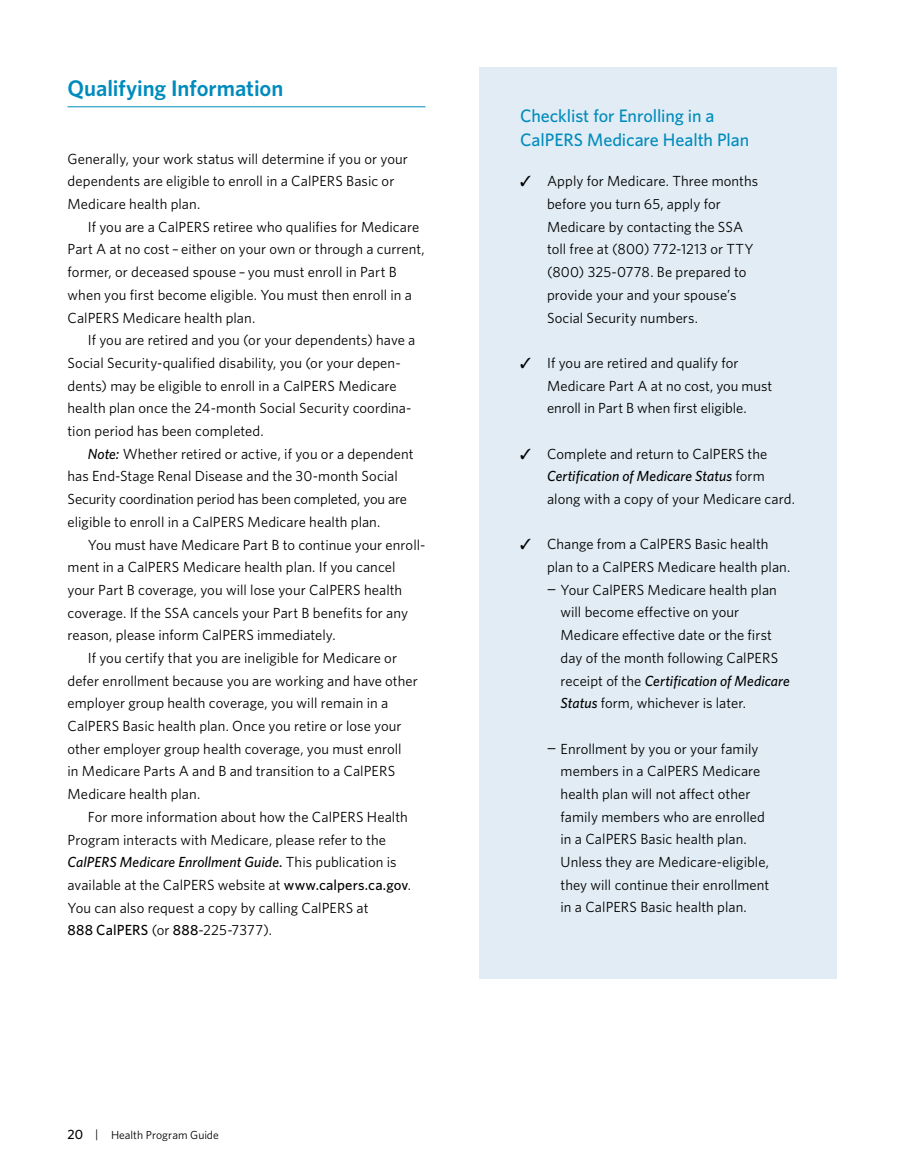
<style>
.page{position:relative;width:905px;height:1175px;background:#fff}
.page>*{position:absolute;margin:0;border:0;box-sizing:border-box;transform-origin:0 0}
.t1{font:600 22.5px "Whitney";letter-spacing:-.005em;color:#008bbd}
.t2{font:500 18px "Whitney";letter-spacing:-.005em;color:#008bbd}
.t3{font:14.7px "Whitney";letter-spacing:.005em;color:#000}
.t4{font:italic 500 14.7px "Whitney";letter-spacing:.005em;color:#000}
.t5{font:11.7px "Whitney";letter-spacing:.005em;color:#000}
.s1{font-weight:500;font-style:italic}
.s2{font-weight:400;font-style:normal}
.s3{font-family:"Franklin Gothic";font-size:15px}
.s4{font-weight:500}
.s5{font-weight:500;font-size:13.5px}
.s6{font-size:12px}
</style>
<div class="page">
<div style="left:479px;top:68px;width:358px;height:911px;background:#e1ecf4"></div>
<hr style="left:68px;top:106px;width:357px;height:1px;background:#008bbd">
<h3 class="t1" style="left:68px;top:73px;width:217px">Qualifying Information</h3>
<p class="t2" style="left:520px;top:104px;width:196px">Checklist for Enrolling in a</p>
<p class="t2" style="left:520px;top:128px;width:231px">CalPERS Medicare Health Plan</p>
<p class="t3" style="left:68px;top:149px;width:342px">Generally, your work status will determine if you or your</p>
<p class="t3" style="left:68px;top:171px;width:328px">dependents are eligible to enroll in a CalPERS Basic or</p>
<p class="t3" style="left:547px;top:171px;width:213px">Apply for Medicare. Three months</p>
<p class="t3" style="left:68px;top:194px;width:134px">Medicare health plan.</p>
<p class="t3" style="left:547px;top:194px;width:175px">before you turn 65, apply for</p>
<p class="t3" style="left:88px;top:217px;width:333px">If you are a CalPERS retiree who qualifies for Medicare</p>
<p class="t3" style="left:547px;top:217px;width:197px">Medicare by contacting the SSA</p>
<p class="t3" style="left:68px;top:240px;width:359px">Part A at no cost – either on your own or through a current,</p>
<p class="t3" style="left:547px;top:239px;width:208px">toll free at (800) 772-1213 or TTY</p>
<p class="t3" style="left:68px;top:262px;width:331px">former, or deceased spouse – you must enroll in Part B</p>
<p class="t3" style="left:547px;top:262px;width:201px">(800) 325-0778. Be prepared to</p>
<p class="t3" style="left:68px;top:285px;width:346px">when you first become eligible. You must then enroll in a</p>
<p class="t3" style="left:547px;top:285px;width:191px">provide your and your spouse’s</p>
<p class="t3" style="left:68px;top:308px;width:189px">CalPERS Medicare health plan.</p>
<p class="t3" style="left:547px;top:308px;width:152px">Social Security numbers.</p>
<p class="t3" style="left:88px;top:330px;width:329px">If you are retired and you (or your dependents) have a</p>
<p class="t3" style="left:68px;top:353px;width:335px">Social Security-qualified disability, you (or your depen-</p>
<p class="t3" style="left:547px;top:353px;width:193px">If you are retired and qualify for</p>
<p class="t3" style="left:68px;top:376px;width:331px">dents) may be eligible to enroll in a CalPERS Medicare</p>
<p class="t3" style="left:547px;top:376px;width:227px">Medicare Part A at no cost, you must</p>
<p class="t3" style="left:68px;top:398px;width:345px">health plan once the 24-month Social Security coordina-</p>
<p class="t3" style="left:547px;top:398px;width:201px">enroll in Part B when first eligible.</p>
<p class="t3" style="left:68px;top:421px;width:198px">tion period has been completed.</p>
<p class="t3" style="left:88px;top:444px;width:327px"><span class="s1">Note:</span> Whether retired or active, if you or a dependent</p>
<p class="t3" style="left:547px;top:444px;width:222px">Complete and return to CalPERS the</p>
<p class="t3" style="left:68px;top:466px;width:332px">has End-Stage Renal Disease and the 30-month Social</p>
<p class="t4" style="left:547px;top:466px;width:219px">Certification of Medicare Status <span class="s2">form</span></p>
<p class="t3" style="left:68px;top:489px;width:341px">Security coordination period has been completed, you are</p>
<p class="t3" style="left:547px;top:489px;width:249px">along with a copy of your Medicare card.</p>
<p class="t3" style="left:68px;top:512px;width:314px">eligible to enroll in a CalPERS Medicare health plan.</p>
<p class="t3" style="left:88px;top:534px;width:339px">You must have Medicare Part B to continue your enroll-</p>
<p class="t3" style="left:547px;top:534px;width:223px">Change from a CalPERS Basic health</p>
<p class="t3" style="left:68px;top:557px;width:329px">ment in a CalPERS Medicare health plan. If you cancel</p>
<p class="t3" style="left:547px;top:557px;width:245px">plan to a CalPERS Medicare health plan.</p>
<p class="t3" style="left:68px;top:580px;width:336px">your Part B coverage, you will lose your CalPERS health</p>
<p class="t3" style="left:547px;top:580px;width:231px"><span class="s3">−</span> Your CalPERS Medicare health plan</p>
<p class="t3" style="left:68px;top:602px;width:342px">coverage. If the SSA cancels your Part B benefits for any</p>
<p class="t3" style="left:560px;top:602px;width:180px">will become effective on your</p>
<p class="t3" style="left:68px;top:625px;width:269px">reason, please inform CalPERS immediately.</p>
<p class="t3" style="left:560px;top:625px;width:213px">Medicare effective date or the first</p>
<p class="t3" style="left:88px;top:648px;width:311px">If you certify that you are ineligible for Medicare or</p>
<p class="t3" style="left:560px;top:648px;width:219px">day of the month following CalPERS</p>
<p class="t3" style="left:68px;top:670px;width:352px">defer enrollment because you are working and have other</p>
<p class="t4" style="left:560px;top:670px;width:231px"><span class="s2">receipt of the</span> Certification of Medicare</p>
<p class="t3" style="left:68px;top:693px;width:322px">employer group health coverage, you will remain in a</p>
<p class="t3" style="left:560px;top:693px;width:187px"><span class="s1">Status</span> form, whichever is later.</p>
<p class="t3" style="left:68px;top:716px;width:335px">CalPERS Basic health plan. Once you retire or lose your</p>
<p class="t3" style="left:68px;top:739px;width:335px">other employer group health coverage, you must enroll</p>
<p class="t3" style="left:547px;top:738px;width:213px"><span class="s3">−</span> Enrollment by you or your family</p>
<p class="t3" style="left:68px;top:761px;width:329px">in Medicare Parts A and B and transition to a CalPERS</p>
<p class="t3" style="left:560px;top:761px;width:201px">members in a CalPERS Medicare</p>
<p class="t3" style="left:68px;top:784px;width:134px">Medicare health plan.</p>
<p class="t3" style="left:560px;top:784px;width:191px">health plan will not affect other</p>
<p class="t3" style="left:88px;top:807px;width:321px">For more information about how the CalPERS Health</p>
<p class="t3" style="left:560px;top:806px;width:206px">family members who are enrolled</p>
<p class="t3" style="left:68px;top:829px;width:320px">Program interacts with Medicare, please refer to the</p>
<p class="t3" style="left:560px;top:829px;width:188px">in a CalPERS Basic health plan.</p>
<p class="t4" style="left:68px;top:852px;width:330px">CalPERS Medicare Enrollment Guide. <span class="s2">This publication is</span></p>
<p class="t3" style="left:560px;top:852px;width:210px">Unless they are Medicare-eligible,</p>
<p class="t3" style="left:68px;top:875px;width:345px">available at the CalPERS website at <span class="s4">www.calpers.ca.gov</span>.</p>
<p class="t3" style="left:560px;top:875px;width:210px">they will continue their enrollment</p>
<p class="t3" style="left:68px;top:897px;width:302px">You can also request a copy by calling CalPERS at</p>
<p class="t3" style="left:560px;top:897px;width:188px">in a CalPERS Basic health plan.</p>
<p class="t3" style="left:68px;top:920px;width:206px"><span class="s4">888 CalPERS</span> (or <span class="s4">888</span>-225-7377).</p>
<p class="t5" style="left:68px;top:1126px;width:153px"><span class="s5">20</span> <span class="s6">|</span> Health Program Guide</p>
</div>
